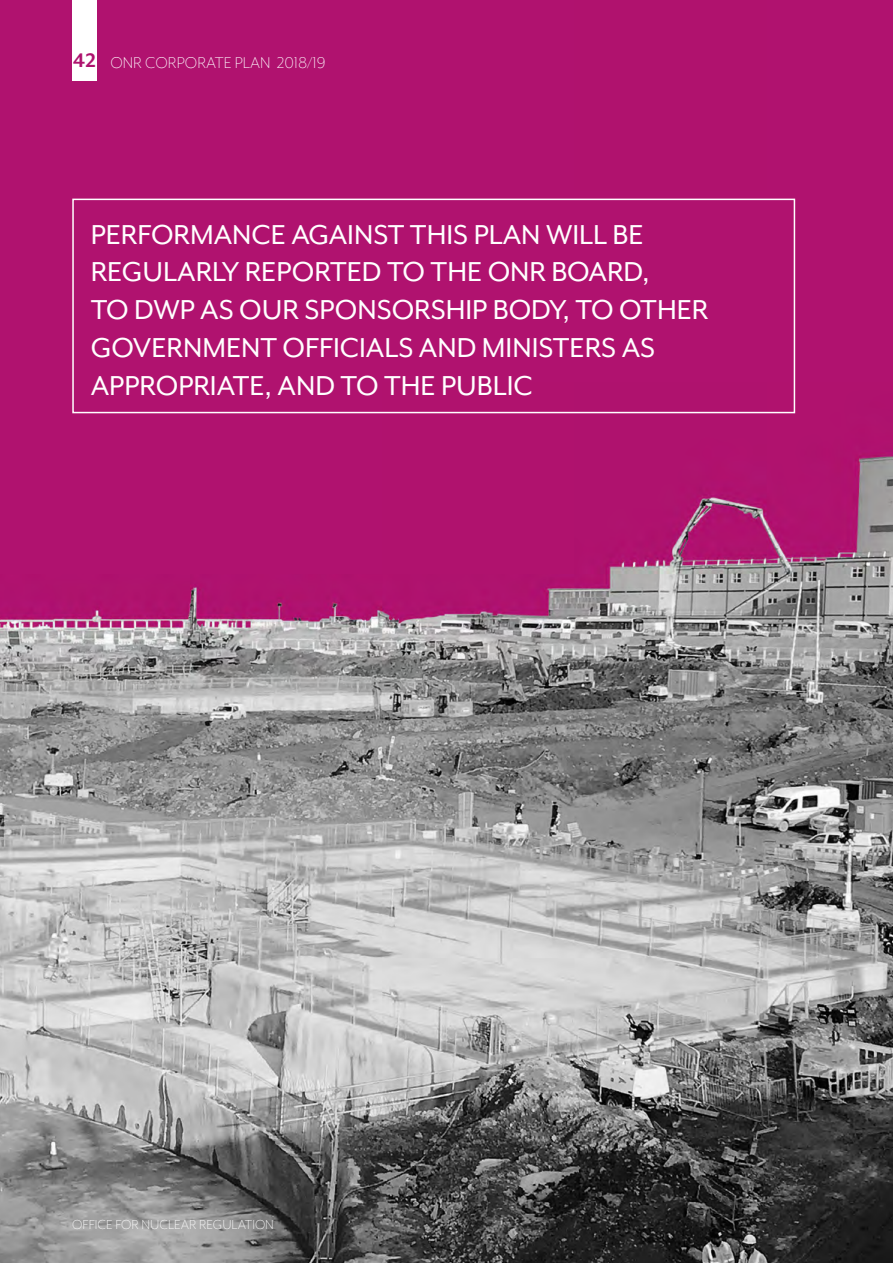
<style>
.page{position:relative;width:893px;height:1263px;background:#fff}
.page>*{position:absolute;margin:0;border:0;box-sizing:border-box;transform-origin:0 0}
.t1{font:31.5px/37.8px "Mr Eaves Mod OT";color:#fff}
.t2{font:700 22.5px "Mr Eaves Mod OT";color:#ae136e}
.t3{font:300 18px "Mr Eaves Mod OT";color:#fff}
.t4{font:300 15px "Mr Eaves Mod OT";color:#fff}
</style>
<div class="page">
<img style="left:0;top:0;width:893px;height:1263px">
<div style="left:72px;top:0;width:25px;height:81px;background:#fff"></div>
<div style="left:72px;top:199px;width:723px;height:214px;border:2px solid #fff"></div>
<p class="t2" style="left:73px;top:48px;width:25px">42</p>
<p class="t3" style="left:111px;top:52px;width:216px">ONR CORPORATE PLAN 2018/19</p>
<p class="t1" style="left:91px;top:216px;width:619px">PERFORMANCE AGAINST THIS PLAN WILL BE REGULARLY REPORTED TO THE ONR BOARD,<br>TO DWP AS OUR SPONSORSHIP BODY, TO OTHER GOVERNMENT OFFICIALS AND MINISTERS AS APPROPRIATE, AND TO THE PUBLIC</p>
<p class="t4" style="left:72px;top:1216px;width:203px">OFFICE FOR NUCLEAR REGULATION</p>
</div>
